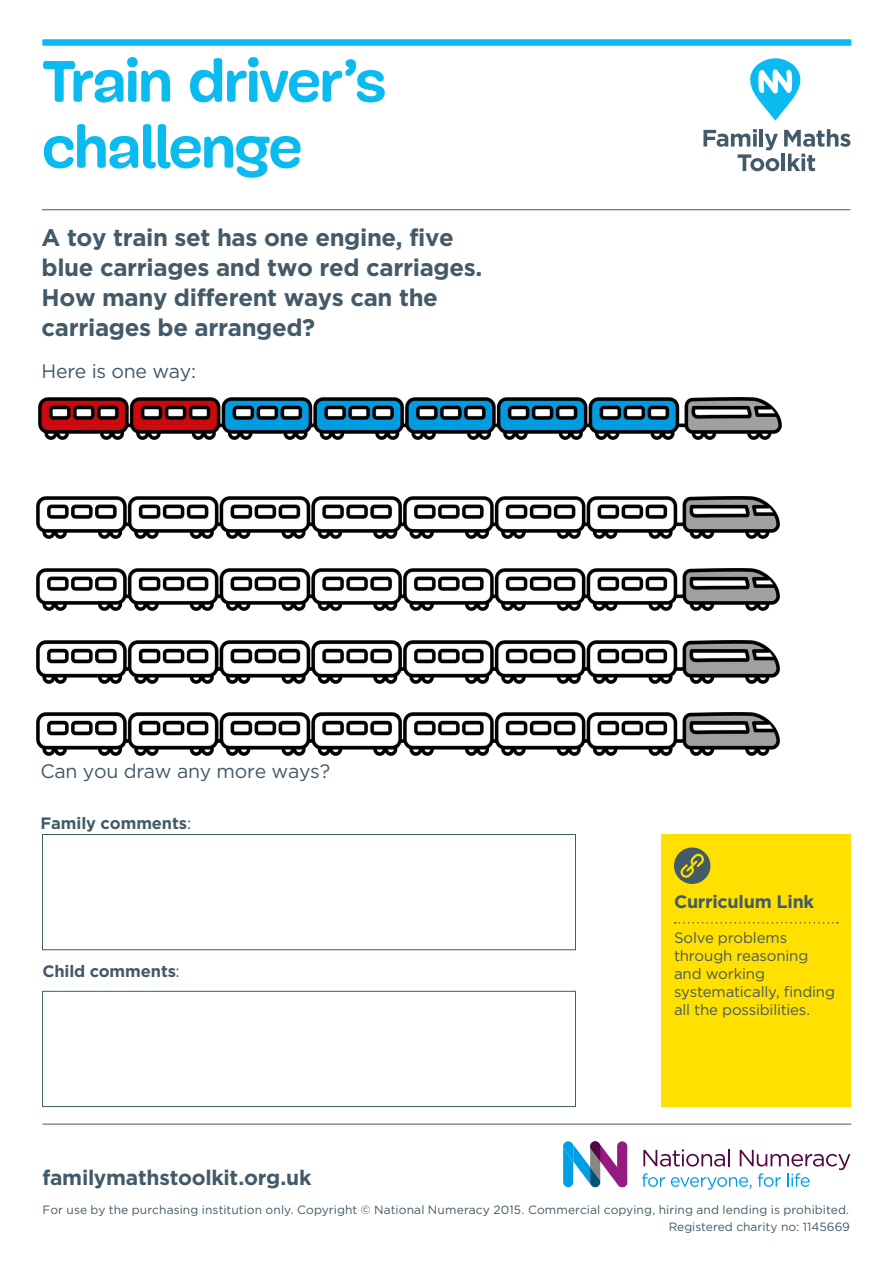
<style>
.page{position:relative;width:893px;height:1263px;background:#fff}
.page>*{position:absolute;margin:0;border:0;box-sizing:border-box;transform-origin:0 0}
.t1{font:700 60px/66px "Mija";letter-spacing:-.01em;color:#0bbbef}
.t2{font:700 24px/29.8px "Gotham";letter-spacing:-.015em;color:#435a68}
.t3{font:700 21px "Gotham";letter-spacing:-.015em;color:#435a68}
.t4{font:19.5px "Gotham";letter-spacing:-.015em;color:#435a68}
.t5{font:700 18px "Gotham";letter-spacing:-.015em;color:#435a68}
.t6{font:700 16.5px "Gotham";letter-spacing:-.005em;color:#435a68}
.t7{font:15px/18px "Gotham";letter-spacing:-.01em;color:#435a68}
.t8{font:12px/17px "Gotham";letter-spacing:.005em;color:#435a68;text-align:right}
.s1{font-weight:400}
</style>
<div class="page">
<svg style="left:642px;top:1149px;width:208px;height:40px"></svg>
<svg style="left:563px;top:1141px;width:65px;height:47px"></svg>
<div style="left:617px;top:1141px;width:10px;height:46px;background:#951b81;border-radius:5px"></div>
<hr style="left:43px;top:1124px;width:808px;height:1px;background:#435a68">
<div style="left:42px;top:834px;width:534px;height:116px;background:#fff;border:1px solid #435a68"></div>
<div style="left:42px;top:991px;width:534px;height:116px;background:#fff;border:1px solid #435a68"></div>
<div style="left:661px;top:835px;width:189px;height:272px;background:#ffe000"></div>
<svg style="left:675px;top:922px;width:163px;height:1px"></svg>
<div style="left:674px;top:847px;width:36px;height:37px;background:#435a68;border-radius:50%"></div>
<svg style="left:680px;top:854px;width:24px;height:24px"></svg>
<svg style="left:750px;top:58px;width:51px;height:63px"></svg>
<svg style="left:703px;top:129px;width:147px;height:42px"></svg>
<hr style="left:42px;top:209px;width:808px;height:1px;background:#435a68">
<div style="left:43px;top:40px;width:808px;height:6px;background:#0bbbef"></div>
<img style="left:38px;top:398px;width:743px;height:42px">
<img style="left:37px;top:497px;width:743px;height:42px">
<img style="left:37px;top:568px;width:743px;height:43px">
<img style="left:37px;top:641px;width:743px;height:42px">
<img style="left:37px;top:713px;width:743px;height:42px">
<h1 class="t1" style="left:43px;top:49px;width:345px">Train driver’s challenge</h1>
<h2 class="t2" style="left:42px;top:223px;width:442px">A toy train set has one engine, five blue carriages and two red carriages.<br>How many different ways can the carriages be arranged?</h2>
<h3 class="t4" style="left:42px;top:358px;width:156px">Here is one way:</h3>
<h3 class="t4" style="left:41px;top:759px;width:291px">Can you draw any more ways?</h3>
<h3 class="t6" style="left:41px;top:812px;width:152px">Family comments<span class="s1">:</span></h3>
<h3 class="t6" style="left:43px;top:961px;width:139px">Child comments<span class="s1">:</span></h3>
<h3 class="t5" style="left:674px;top:889px;width:142px">Curriculum Link</h3>
<p class="t7" style="left:674px;top:928px;width:163px">Solve problems through reasoning and working systematically, finding all the possibilities.</p>
<h3 class="t3" style="left:43px;top:1164px;width:271px">familymathstoolkit.org.uk</h3>
<p class="t8" style="left:43px;top:1201px;width:809px">For use by the purchasing institution only. Copyright © National Numeracy 2015. Commercial copying, hiring and lending is prohibited.<br>Registered charity no: 1145669</p>
</div>
